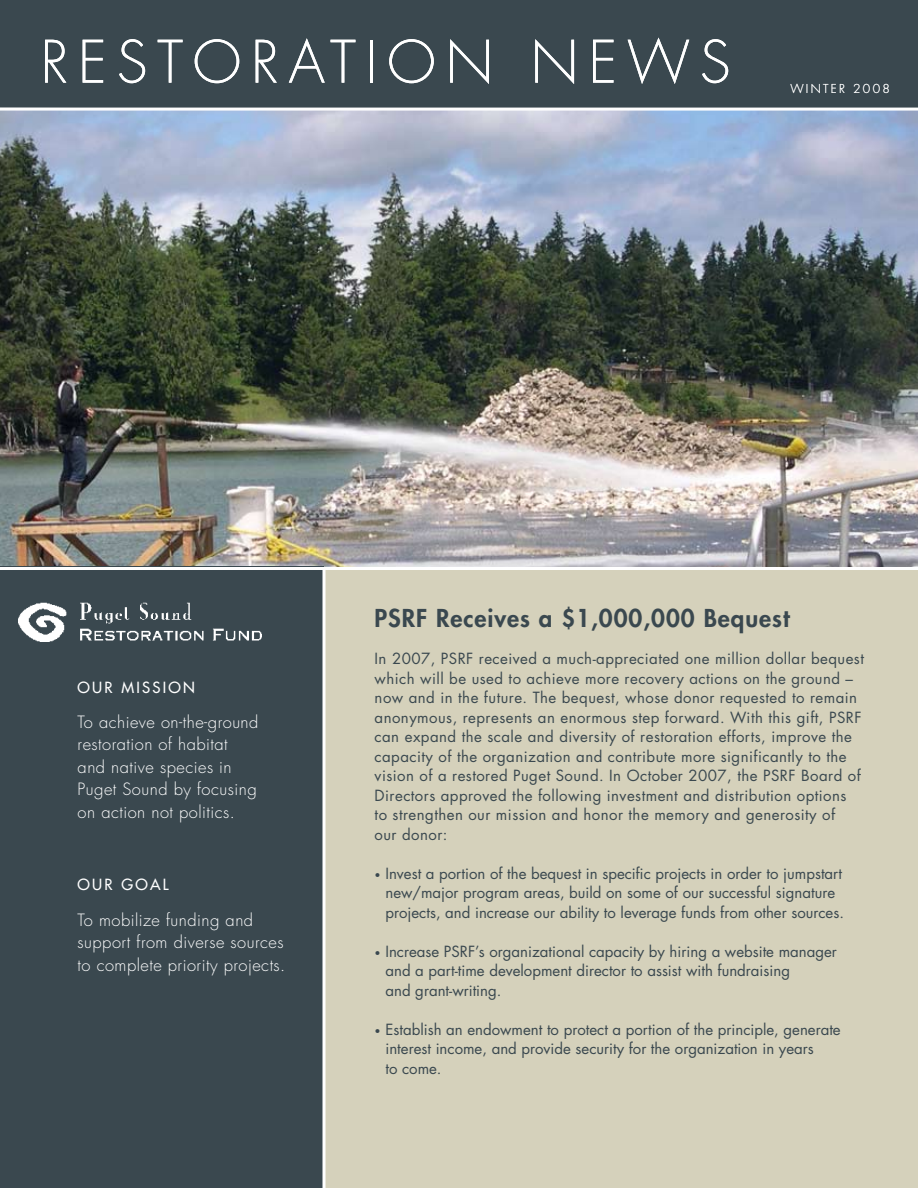
<style>
.page{position:relative;width:918px;height:1188px;background:#fff}
.page>*{position:absolute;margin:0;border:0;box-sizing:border-box;transform-origin:0 0}
.t1{font:300 57px "Futura";letter-spacing:.17em;color:#fff}
.t2{font:800 24px "Futura";letter-spacing:.04em;color:#3a484f}
.t3{font:300 16.5px/22.5px "Futura";letter-spacing:.03em;color:#fff}
.t4{font:15px/19.5px "Futura";letter-spacing:.03em;color:#3a484f}
.t5{font:15px/19.5px "Futura";color:#3a484f}
.t6{font:15px "Futura";letter-spacing:.15em;color:#fff}
.t7{font:300 12px "Futura";color:#fff}
.s1{font-size:10.5px}
</style>
<div class="page">
<div style="left:0;top:0;width:918px;height:108px;background:#3a484f"></div>
<div style="left:324px;top:568px;width:594px;height:620px;background:#d5d1bb"></div>
<img style="left:0;top:111px;width:918px;height:456px">
<div style="left:0;top:567px;width:324px;height:621px;background:#3a484f"></div>
<svg style="left:322px;top:570px;width:4px;height:618px"></svg>
<hr style="left:0;top:567px;width:918px;height:3px;background:#fff">
<img style="left:18px;top:603px;width:243px;height:38px">
<h1 class="t1" style="left:40px;top:25px;width:692px">Restor ation N ews</h1>
<p class="t7" style="left:790px;top:81px;width:11px">WINTE</p>
<p class="t7" style="left:839px;top:81px;width:52px">R 2008</p>
<p class="t6" style="left:78px;top:678px;width:119px">OUR MISSION</p>
<p class="t3" style="left:78px;top:710px;width:182px">To achieve on-the-ground restoration of habitat and native species in<br>Puget Sound by focusing on action not politics.</p>
<p class="t6" style="left:78px;top:874px;width:93px">OUR GOAL</p>
<p class="t3" style="left:78px;top:908px;width:209px">To mobilize funding and support from diverse sources to complete priority projects.</p>
<h2 class="t2" style="left:375px;top:602px;width:417px">PSRF Receives a $1,000,000 Bequest</h2>
<p class="t4" style="left:375px;top:649px;width:491px">In 2007, PSRF received a much-appreciated one million dollar bequest which will be used to achieve more recovery actions on the ground – now and in the future. The bequest, whose donor requested to remain anonymous, represents an enormous step forward. With this gift, PSRF can expand the scale and diversity of restoration efforts, improve the capacity of the organization and contribute more significantly to the vision of a restored Puget Sound. In October 2007, the PSRF Board of Directors approved the following investment and distribution options<br>to strengthen our mission and honor the memory and generosity of<br>our donor:</p>
<p class="t5" style="left:385px;top:863px;width:460px;text-indent:-11px"><span class="s1">•</span> Invest a portion of the bequest in specific projects in order to jumpstart new/major program areas, build on some of our successful signature projects, and increase our ability to leverage funds from other sources.</p>
<p class="t5" style="left:385px;top:941px;width:453px;text-indent:-11px"><span class="s1">•</span> Increase PSRF’s organizational capacity by hiring a website manager and a part-time development director to assist with fundraising<br>and grant-writing.</p>
<p class="t5" style="left:385px;top:1019px;width:457px;text-indent:-11px"><span class="s1">•</span> Establish an endowment to protect a portion of the principle, generate interest income, and provide security for the organization in years<br>to come.</p>
</div>
